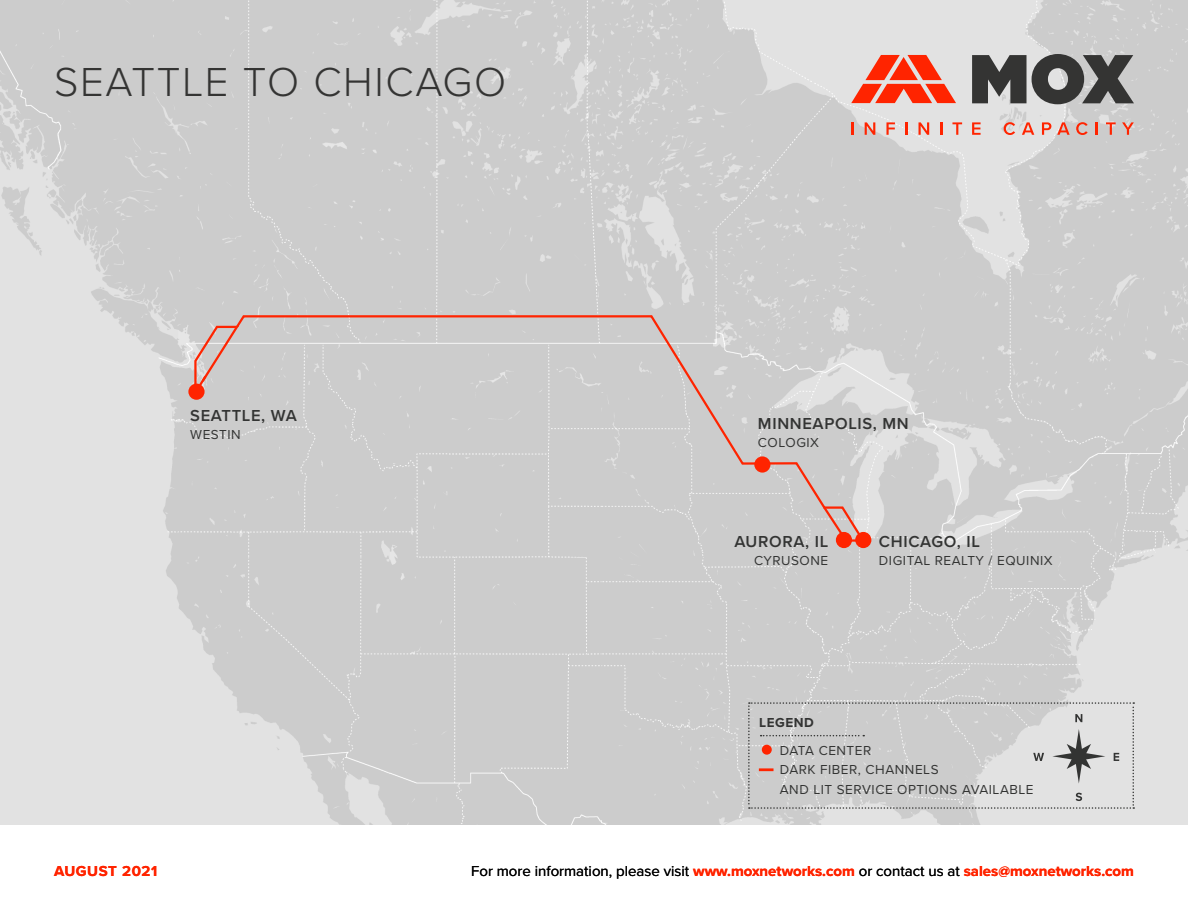
<style>
.page{position:relative;width:1188px;height:918px;background:#fff}
.page>*{position:absolute;margin:0;border:0;box-sizing:border-box;transform-origin:0 0}
.t1{font:300 42px "Proxima Nova";letter-spacing:.04em;color:#343433}
.t2{font:600 16.5px "Proxima Nova";letter-spacing:.04em;color:#333433}
.t3{font:15px "Proxima Nova";color:#000}
.t4{font:700 15px "Proxima Nova";letter-spacing:.04em;color:#ff2400}
.t5{font:13.5px/19.5px "Proxima Nova";letter-spacing:.04em;color:#333433}
.t6{font:700 13.5px "Proxima Nova";letter-spacing:.04em;color:#333433}
.s1{font-weight:700;color:#ff2400}
</style>
<div class="page">
<img style="left:0;top:0;width:1188px;height:825px">
<svg style="left:192px;top:324px;width:42px;height:72px;background:#d4bbb7"></svg>
<svg style="left:234px;top:314px;width:630px;height:227px;background:#cecbcb"></svg>
<div style="left:855px;top:532px;width:16px;height:16px;background:#ff2400;border-radius:50%"></div>
<div style="left:188px;top:384px;width:17px;height:16px;background:#ff2400;border-radius:50%"></div>
<svg style="left:821px;top:504px;width:46px;height:39px;background:#dab1ab"></svg>
<svg style="left:748px;top:702px;width:386px;height:107px;background:#cfcece"></svg>
<div style="left:754px;top:456px;width:16px;height:17px;background:#ff2400;border-radius:50%"></div>
<div style="left:836px;top:532px;width:16px;height:16px;background:#ff2400;border-radius:50%"></div>
<svg style="left:851px;top:55px;width:105px;height:48px;background:#f17b67"></svg>
<svg style="left:972px;top:54px;width:162px;height:50px;background:#6b6b6a"></svg>
<svg style="left:851px;top:122px;width:3px;height:13px"></svg>
<svg style="left:865px;top:122px;width:10px;height:13px"></svg>
<svg style="left:886px;top:122px;width:9px;height:13px"></svg>
<svg style="left:905px;top:122px;width:2px;height:13px"></svg>
<svg style="left:919px;top:122px;width:10px;height:13px"></svg>
<svg style="left:940px;top:122px;width:3px;height:13px"></svg>
<svg style="left:952px;top:122px;width:10px;height:13px"></svg>
<svg style="left:972px;top:122px;width:9px;height:13px"></svg>
<svg style="left:1004px;top:122px;width:11px;height:13px"></svg>
<svg style="left:1022px;top:122px;width:12px;height:13px"></svg>
<svg style="left:1042px;top:122px;width:9px;height:13px"></svg>
<svg style="left:1057px;top:122px;width:13px;height:13px"></svg>
<svg style="left:1076px;top:122px;width:12px;height:13px"></svg>
<svg style="left:1096px;top:122px;width:2px;height:13px"></svg>
<svg style="left:1106px;top:122px;width:10px;height:13px"></svg>
<svg style="left:1122px;top:122px;width:12px;height:13px"></svg>
<h1 class="t1" style="left:54px;top:51px;width:454px">SEATTLE TO CHICAGO</h1>
<p class="t2" style="left:190px;top:403px;width:108px">SEATTLE, WA</p>
<p class="t5" style="left:190px;top:424px;width:52px">WESTIN</p>
<p class="t2" style="left:758px;top:411px;width:152px">MINNEAPOLIS, MN</p>
<p class="t5" style="left:758px;top:432px;width:63px">COLOGIX</p>
<p class="t2" style="left:734px;top:529px;width:95px">AURORA, IL</p>
<p class="t5" style="left:754px;top:550px;width:76px">CYRUSONE</p>
<p class="t2" style="left:879px;top:529px;width:102px">CHICAGO, IL</p>
<p class="t5" style="left:879px;top:550px;width:175px">DIGITAL REALTY / EQUINIX</p>
<p class="t6" style="left:759px;top:713px;width:56px">LEGEND</p>
<p class="t5" style="left:780px;top:740px;width:255px">DATA CENTER<br>DARK FIBER, CHANNELS<br>AND LIT SERVICE OPTIONS AVAILABLE</p>
<p class="t4" style="left:54px;top:859px;width:105px">AUGUST 2021</p>
<p class="t3" style="left:471px;top:859px;width:664px">For more information, please visit <span class="s1">www.moxnetworks.com</span> or contact us at <span class="s1">sales@moxnetworks.com</span></p>
</div>
